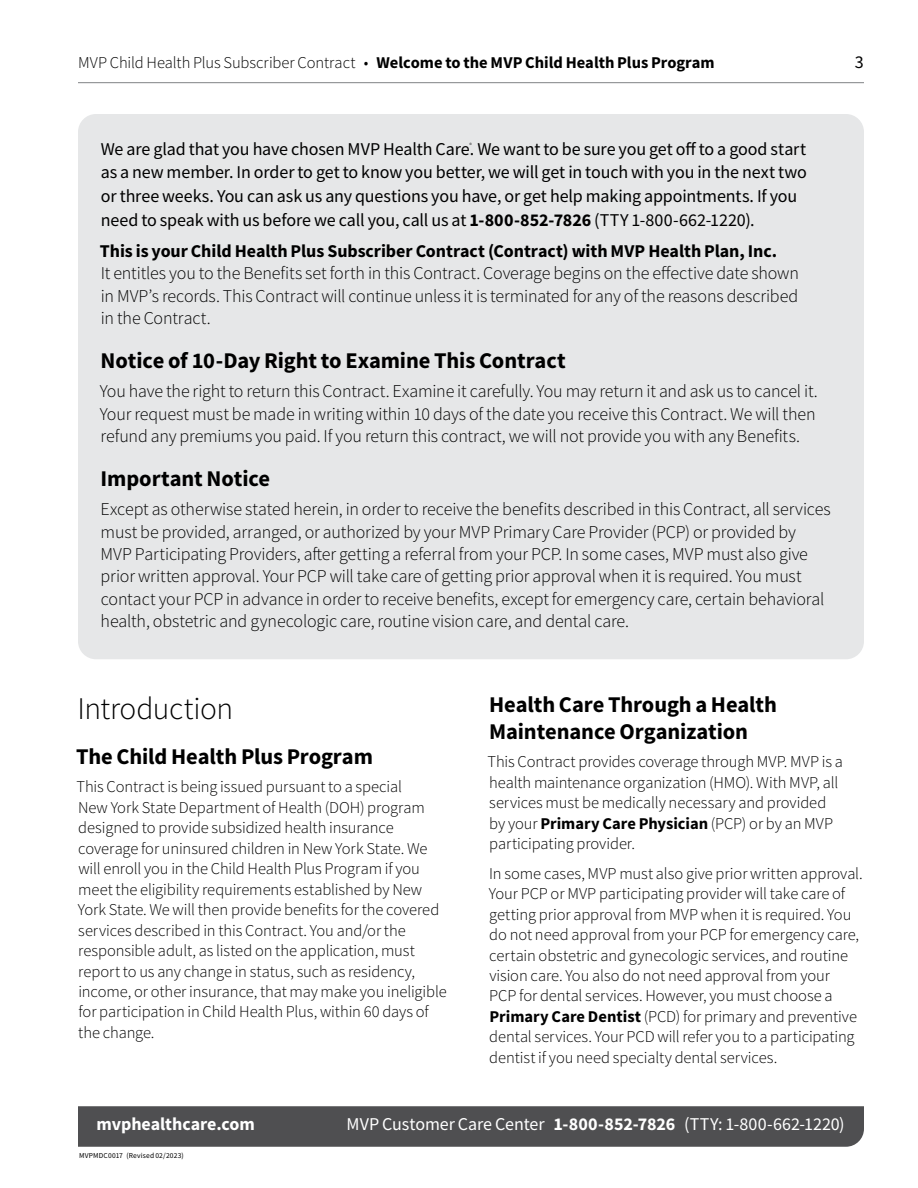
<style>
.page{position:relative;width:918px;height:1188px;background:#fff}
.page>*{position:absolute;margin:0;border:0;box-sizing:border-box;transform-origin:0 0}
.Section_Head{font:300 31.5px "Source Sans Pro";letter-spacing:-.01em;color:#000}
.Section_Subhead{font:700 22.5px/27px "Source Sans Pro";letter-spacing:-.005em;color:#000}
.Body_Text{font:300 18px/22.4px "Source Sans Pro";letter-spacing:-.01em;color:#000}
.t1{font:18px/23.7px "Source Sans Pro";letter-spacing:-.005em;color:#000}
.t2{font:18px "Source Sans Pro";letter-spacing:-.005em;color:#fff}
.t3{font:700 18px "Source Sans Pro";letter-spacing:-.005em;color:#fff}
.Body_Text-2{font:300 16.5px/20.4px "Source Sans Pro";letter-spacing:-.005em;color:#000}
.t4{font:7.5px "Source Sans Pro";letter-spacing:.02em;color:#000}
.t5{font:300 6px "Source Sans Pro";color:#000}
.s1{font-weight:700}
</style>
<div class="page">
<hr style="left:78px;top:82px;width:786px;height:1px;background:#808285">
<div style="left:78px;top:1106px;width:786px;height:41px;background:#4f4f51"></div>
<div style="left:78px;top:114px;width:786px;height:545px;background:#e6e7e8;border-radius:18px"></div>
<p class="Body_Text-2" style="left:78px;top:52px;width:638px">MVP Child Health Plus Subscriber Contract • <span class="s1">Welcome to the MVP Child Health Plus Program</span></p>
<p class="t1" style="left:855px;top:50px;width:10px">3</p>
<p class="t1" style="left:101px;top:137px;width:707px">We are glad that you have chosen MVP Health Care. We want to be sure you get off to a good start</p>
<p class="t5" style="left:469px;top:141px;width:4px">®</p>
<p class="t1" style="left:101px;top:160px;width:708px">as a new member. In order to get to know you better, we will get in touch with you in the next two or three weeks. You can ask us any questions you have, or get help making appointments. If you need to speak with us before we call you, call us at <span class="s1">1-800-852-7826</span> (TTY 1-800-662-1220).</p>
<p class="Body_Text" style="left:100px;top:240px;width:701px"><span class="s1">This is your Child Health Plus Subscriber Contract (Contract) with MVP Health Plan, Inc.<br></span>It entitles you to the Benefits set forth in this Contract. Coverage begins on the effective date shown in MVP’s records. This Contract will continue unless it is terminated for any of the reasons described in the Contract.</p>
<p class="Section_Subhead" style="left:101px;top:346px;width:467px">Notice of 10-Day Right to Examine This Contract</p>
<p class="Body_Text" style="left:100px;top:380px;width:720px">You have the right to return this Contract. Examine it carefully. You may return it and ask us to cancel it.<br>Your request must be made in writing within 10 days of the date you receive this Contract. We will then refund any premiums you paid. If you return this contract, we will not provide you with any Benefits.</p>
<p class="Section_Subhead" style="left:101px;top:464px;width:171px">Important Notice</p>
<p class="Body_Text" style="left:101px;top:498px;width:732px">Except as otherwise stated herein, in order to receive the benefits described in this Contract, all services must be provided, arranged, or authorized by your MVP Primary Care Provider (PCP) or provided by MVP Participating Providers, after getting a referral from your PCP. In some cases, MVP must also give prior written approval. Your PCP will take care of getting prior approval when it is required. You must contact your PCP in advance in order to receive benefits, except for emergency care, certain behavioral health, obstetric and gynecologic care, routine vision care, and dental care.</p>
<p class="Section_Head" style="left:77px;top:690px;width:157px">Introduction</p>
<p class="Section_Subhead" style="left:76px;top:743px;width:298px">The Child Health Plus Program</p>
<p class="Body_Text-2" style="left:76px;top:777px;width:372px">This Contract is being issued pursuant to a special<br>New York State Department of Health (DOH) program designed to provide subsidized health insurance coverage for uninsured children in New York State. We will enroll you in the Child Health Plus Program if you meet the eligibility requirements established by New York State. We will then provide benefits for the covered services described in this Contract. You and/or the responsible adult, as listed on the application, must report to us any change in status, such as residency, income, or other insurance, that may make you ineligible for participation in Child Health Plus, within 60 days of the change.</p>
<p class="Section_Subhead" style="left:489px;top:691px;width:290px">Health Care Through a Health<br>Maintenance Organization</p>
<p class="Body_Text-2" style="left:487px;top:752px;width:357px">This Contract provides coverage through MVP. MVP is a health maintenance organization (HMO). With MVP, all services must be medically necessary and provided by your <span class="s1">Primary Care Physician</span> (PCP) or by an MVP participating provider.</p>
<p class="Body_Text-2" style="left:489px;top:863px;width:375px">In some cases, MVP must also give prior written approval.<br>Your PCP or MVP participating provider will take care of getting prior approval from MVP when it is required. You do not need approval from your PCP for emergency care, certain obstetric and gynecologic services, and routine vision care. You also do not need approval from your<br>PCP for dental services. However, you must choose a <span class="s1">Primary Care Dentist</span> (PCD) for primary and preventive dental services. Your PCD will refer you to a participating dentist if you need specialty dental services.</p>
<p class="t3" style="left:97px;top:1112px;width:160px">mvphealthcare.com</p>
<p class="t2" style="left:347px;top:1113px;width:500px">MVP Customer Care Center <span class="s1">1-800-852-7826</span> (TTY: 1-800-662-1220)</p>
<p class="t4" style="left:79px;top:1151px;width:106px">MVPMDC0017 (Revised 02/2023)</p>
</div>
